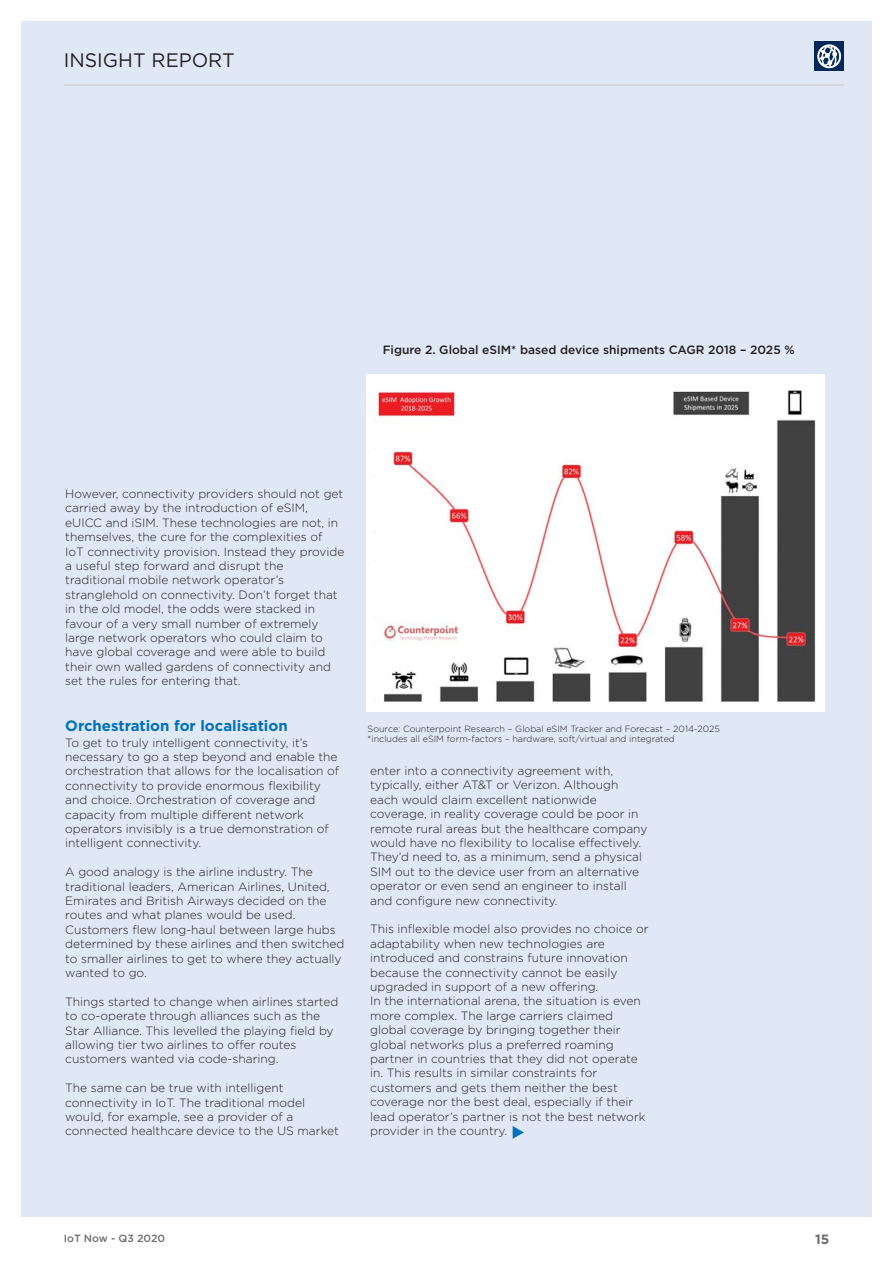
<style>
.page{position:relative;width:893px;height:1263px;background:#fff}
.page>*{position:absolute;margin:0;border:0;box-sizing:border-box;transform-origin:0 0}
.t1{font:19.5px "Gotham";color:#231f20}
.t2{font:700 15px "Gotham";color:#0071bc}
.t3{font:700 13.5px "Gotham";color:#6d6e70}
.t4{font:300 12px/14.4px "Gotham";color:#231f20}
.t5{font:500 12px "Gotham";color:#231f20}
.t6{font:500 10.5px "Gotham";color:#6d6e70}
.t7{font:300 9px/10.8px "Gotham";color:#231f20}
</style>
<div class="page">
<div style="left:21px;top:21px;width:851px;height:1195px;background:#e0e7f5"></div>
<div style="left:366px;top:374px;width:459px;height:338px;background:#fff"></div>
<img style="left:377px;top:390px;width:439px;height:312px">
<hr style="left:64px;top:85px;width:780px;height:1px;background:#cac8c6">
<div style="left:814px;top:41px;width:30px;height:30px;background:#002959"></div>
<svg style="left:817px;top:44px;width:24px;height:24px"></svg>
<h1 class="t1" style="left:64px;top:53px;width:173px">INSIGHT REPORT</h1>
<p class="t5" style="left:383px;top:345px;width:413px">Figure 2. Global eSIM* based device shipments CAGR 2018 – 2025 %</p>
<p class="t4" style="left:65px;top:487px;width:281px">However, connectivity providers should not get carried away by the introduction of eSIM, eUICC and iSIM. These technologies are not, in themselves, the cure for the complexities of<br>IoT connectivity provision. Instead they provide a useful step forward and disrupt the traditional mobile network operator’s stranglehold on connectivity. Don’t forget that in the old model, the odds were stacked in favour of a very small number of extremely large network operators who could claim to have global coverage and were able to build their own walled gardens of connectivity and set the rules for entering that.</p>
<p class="t2" style="left:65px;top:720px;width:224px">Orchestration for localisation</p>
<p class="t4" style="left:65px;top:736px;width:275px">To get to truly intelligent connectivity, it’s necessary to go a step beyond and enable the orchestration that allows for the localisation of connectivity to provide enormous flexibility and choice. Orchestration of coverage and capacity from multiple different network operators invisibly is a true demonstration of intelligent connectivity.</p>
<p class="t4" style="left:65px;top:865px;width:280px">A good analogy is the airline industry. The traditional leaders, American Airlines, United, Emirates and British Airways decided on the routes and what planes would be used.<br>Customers flew long-haul between large hubs determined by these airlines and then switched to smaller airlines to get to where they actually wanted to go.</p>
<p class="t4" style="left:65px;top:995px;width:275px">Things started to change when airlines started to co-operate through alliances such as the Star Alliance. This levelled the playing field by allowing tier two airlines to offer routes customers wanted via code-sharing.</p>
<p class="t4" style="left:65px;top:1081px;width:275px">The same can be true with intelligent connectivity in IoT. The traditional model would, for example, see a provider of a connected healthcare device to the US market</p>
<p class="t7" style="left:368px;top:724px;width:354px">Source: Counterpoint Research – Global eSIM Tracker and Forecast – 2014-2025 *includes all eSIM form-factors – hardware, soft/virtual and integrated</p>
<p class="t4" style="left:370px;top:764px;width:279px">enter into a connectivity agreement with, typically, either AT&amp;T or Verizon. Although each would claim excellent nationwide coverage, in reality coverage could be poor in remote rural areas but the healthcare company would have no flexibility to localise effectively.<br>They’d need to, as a minimum, send a physical SIM out to the device user from an alternative operator or even send an engineer to install and configure new connectivity.</p>
<p class="t4" style="left:370px;top:923px;width:280px">This inflexible model also provides no choice or adaptability when new technologies are introduced and constrains future innovation because the connectivity cannot be easily upgraded in support of a new offering.<br>In the international arena, the situation is even more complex. The large carriers claimed global coverage by bringing together their global networks plus a preferred roaming partner in countries that they did not operate in. This results in similar constraints for customers and gets them neither the best coverage nor the best deal, especially if their lead operator’s partner is not the best network provider in the country.</p>
<p class="t6" style="left:64px;top:1234px;width:103px">IoT Now - Q3 2020</p>
<p class="t3" style="left:815px;top:1234px;width:16px">15</p>
</div>
